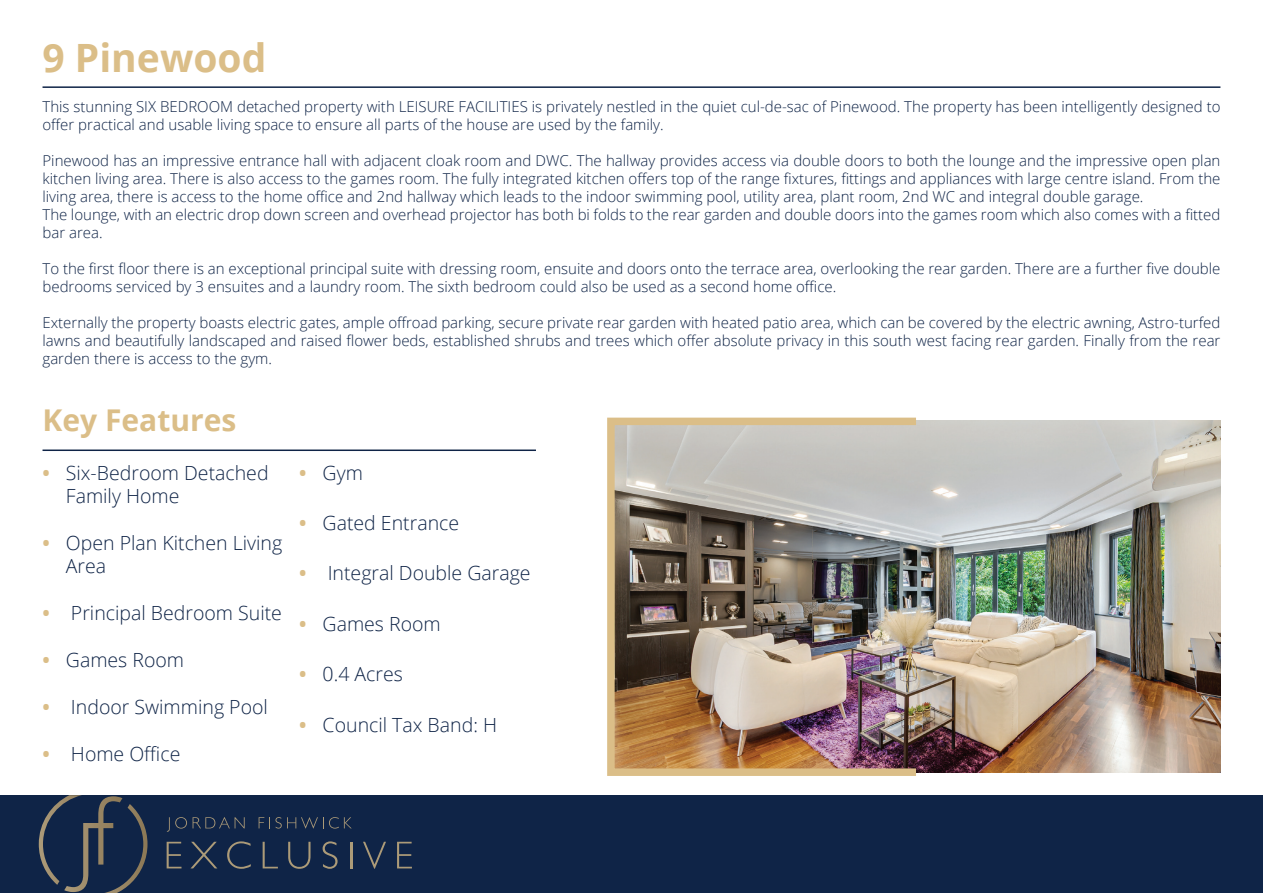
<style>
.page{position:relative;width:1263px;height:893px;background:#fff}
.page>*{position:absolute;margin:0;border:0;box-sizing:border-box;transform-origin:0 0}
.t1{font:700 39px "Open Sans";color:#dbbe88}
.t2{font:700 30px "Open Sans";color:#dbbe88}
.t3{font:300 19.5px/23.4px "Open Sans";color:#0f2447}
.t4{font:300 15px/18px "Open Sans";color:#0f2447}
.s1{font-weight:700;color:#dbbe88}
</style>
<div class="page">
<hr style="left:43px;top:86px;width:1177px;height:2px;background:#0f2447">
<div style="left:0;top:795px;width:1263px;height:98px;background:#0f2447"></div>
<svg style="left:167px;top:817px;width:20px;height:15px"></svg>
<svg style="left:193px;top:817px;width:52px;height:11px"></svg>
<svg style="left:259px;top:817px;width:93px;height:12px"></svg>
<svg style="left:39px;top:795px;width:109px;height:98px"></svg>
<svg style="left:167px;top:842px;width:14px;height:26px"></svg>
<svg style="left:191px;top:842px;width:26px;height:26px"></svg>
<svg style="left:227px;top:841px;width:24px;height:28px"></svg>
<svg style="left:263px;top:842px;width:15px;height:26px"></svg>
<svg style="left:288px;top:842px;width:22px;height:27px"></svg>
<svg style="left:323px;top:841px;width:15px;height:28px"></svg>
<hr style="left:350px;top:842px;width:2px;height:26px;background:#dcbf88">
<svg style="left:363px;top:842px;width:23px;height:27px"></svg>
<svg style="left:397px;top:842px;width:15px;height:26px"></svg>
<img style="left:616px;top:421px;width:604px;height:351px">
<div style="left:607px;top:418px;width:313px;height:358px;border:8px solid #dbbe88"></div>
<hr style="left:43px;top:449px;width:493px;height:2px;background:#0f2447">
<h1 class="t1" style="left:43px;top:31px;width:225px">9 Pinewood</h1>
<p class="t4" style="left:43px;top:97px;width:1179px">This stunning SIX BEDROOM detached property with LEISURE FACILITIES is privately nestled in the quiet cul-de-sac of Pinewood. The property has been intelligently designed to offer practical and usable living space to ensure all parts of the house are used by the family.</p>
<p class="t4" style="left:43px;top:151px;width:1179px">Pinewood has an impressive entrance hall with adjacent cloak room and DWC. The hallway provides access via double doors to both the lounge and the impressive open plan kitchen living area. There is also access to the games room. The fully integrated kitchen offers top of the range fixtures, fittings and appliances with large centre island. From the living area, there is access to the home office and 2nd hallway which leads to the indoor swimming pool, utility area, plant room, 2nd WC and integral double garage.<br>The lounge, with an electric drop down screen and overhead projector has both bi folds to the rear garden and double doors into the games room which also comes with a fitted bar area.</p>
<p class="t4" style="left:43px;top:259px;width:1179px">To the first floor there is an exceptional principal suite with dressing room, ensuite and doors onto the terrace area, overlooking the rear garden. There are a further five double bedrooms serviced by 3 ensuites and a laundry room. The sixth bedroom could also be used as a second home office.</p>
<p class="t4" style="left:43px;top:313px;width:1179px;text-align:justify">Externally the property boasts electric gates, ample offroad parking, secure private rear garden with heated patio area, which can be covered by the electric awning, Astro-turfed lawns and beautifully landscaped and raised flower beds, established shrubs and trees which offer absolute privacy in this south west facing rear garden. Finally from the rear garden there is access to the gym.</p>
<h2 class="t2" style="left:43px;top:399px;width:195px">Key Features</h2>
<h3 class="t3" style="left:66px;top:461px;width:204px;text-indent:-23px"><span class="s1">•</span> Six-Bedroom Detached<br>Family Home</h3>
<h3 class="t3" style="left:66px;top:531px;width:218px;text-indent:-23px"><span class="s1">•</span> Open Plan Kitchen Living<br>Area</h3>
<h3 class="t3" style="left:43px;top:601px;width:241px"><span class="s1">•</span> Principal Bedroom Suite</h3>
<h3 class="t3" style="left:43px;top:648px;width:143px"><span class="s1">•</span> Games Room</h3>
<h3 class="t3" style="left:43px;top:695px;width:227px"><span class="s1">•</span> Indoor Swimming Pool</h3>
<h3 class="t3" style="left:43px;top:741px;width:139px"><span class="s1">•</span> Home Office</h3>
<h3 class="t3" style="left:299px;top:460px;width:65px"><span class="s1">•</span> Gym</h3>
<h3 class="t3" style="left:299px;top:511px;width:161px"><span class="s1">•</span> Gated Entrance</h3>
<h3 class="t3" style="left:299px;top:561px;width:233px"><span class="s1">•</span> Integral Double Garage</h3>
<h3 class="t3" style="left:299px;top:611px;width:143px"><span class="s1">•</span> Games Room</h3>
<h3 class="t3" style="left:299px;top:662px;width:105px"><span class="s1">•</span> 0.4 Acres</h3>
<h3 class="t3" style="left:299px;top:712px;width:199px"><span class="s1">•</span> Council Tax Band: H</h3>
</div>
